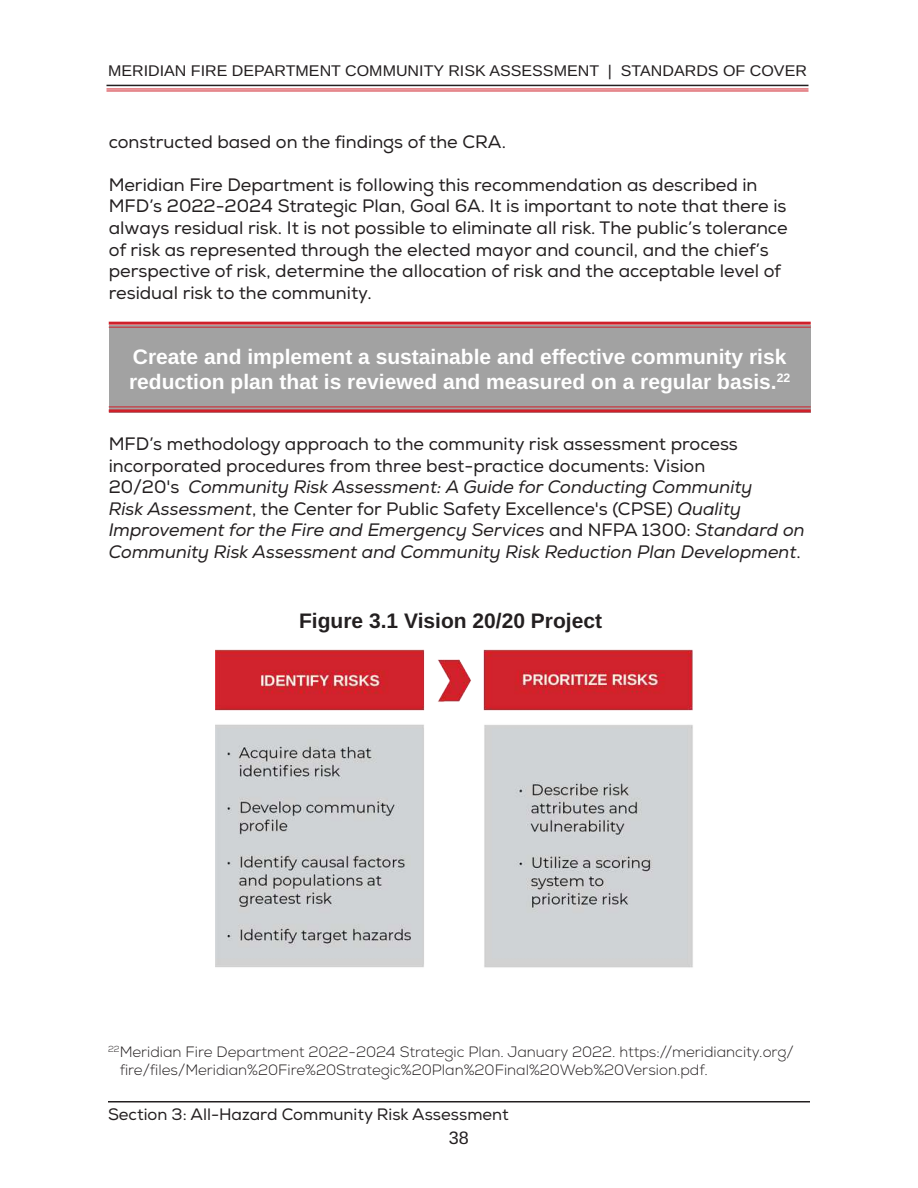
<style>
.page{position:relative;width:918px;height:1188px;background:#fff}
.page>*{position:absolute;margin:0;border:0;box-sizing:border-box;transform-origin:0 0}
.t1{font:700 21px/25.2px "Arimo";color:#fff}
.t2{font:700 21px "Arimo";color:#231f20}
.t3{font:18px/21.6px "Nexa";color:#231f20}
.t4{font:italic 18px/21.6px "Nexa";color:#231f20}
.t5{font:18px "Arimo";color:#231f20}
.t6{font:16.5px "Nexa";color:#231f20}
.t7{font:15.45px "Arimo";color:#231f20;scale:1.04 1}
.t8{font:300 15px/18px "Nexa";color:#231f20}
.s1{font-style:normal}
</style>
<div class="page">
<hr style="left:108px;top:1101px;width:702px;height:2px;background:#231f20">
<hr style="left:106px;top:85px;width:702px;height:1px;background:#231f20">
<hr style="left:106px;top:88px;width:702px;height:1px;background:#cf202a">
<hr style="left:106px;top:90px;width:702px;height:1px;background:#cf202a">
<div style="left:109px;top:325px;width:702px;height:87px;background:#a2a2a2"></div>
<hr style="left:109px;top:322px;width:702px;height:3px;background:#cf202a">
<hr style="left:109px;top:327px;width:702px;height:1px;background:#cf202a">
<hr style="left:109px;top:406px;width:702px;height:1px;background:#cf202a">
<hr style="left:109px;top:409px;width:702px;height:3px;background:#cf202a">
<img style="left:215px;top:649px;width:478px;height:319px">
<p class="t7" style="left:108px;top:59px;width:674px">MERIDIAN FIRE DEPARTMENT COMMUNITY RISK ASSESSMENT | STANDARDS OF COVER</p>
<p class="t3" style="left:109px;top:131px;width:399px">constructed based on the findings of the CRA.</p>
<p class="t3" style="left:109px;top:174px;width:680px">Meridian Fire Department is following this recommendation as described in MFD’s 2022-2024 Strategic Plan, Goal 6A. It is important to note that there is always residual risk. It is not possible to eliminate all risk. The public’s tolerance of risk as represented through the elected mayor and council, and the chief’s perspective of risk, determine the allocation of risk and the acceptable level of residual risk to the community.</p>
<p class="t1" style="left:129px;top:345px;width:663px">Create and implement a sustainable and effective community risk reduction plan that is reviewed and measured on a regular basis.<sup>22</sup></p>
<p class="t4" style="left:109px;top:433px;width:698px"><span class="s1">MFD’s methodology approach to the community risk assessment process incorporated procedures from three best-practice documents: Vision<br>20/20's</span> Community Risk Assessment: A Guide for Conducting Community<br>Risk Assessment<span class="s1">, the Center for Public Safety Excellence's (CPSE)</span> Quality Improvement for the Fire and Emergency Services <span class="s1">and NFPA 1300:</span> Standard on Community Risk Assessment and Community Risk Reduction Plan Development<span class="s1">.</span></p>
<p class="t2" style="left:299px;top:606px;width:305px">Figure 3.1 Vision 20/20 Project</p>
<p class="t8" style="left:120px;top:1043px;width:675px;text-indent:-12px"><sup>22</sup>Meridian Fire Department 2022-2024 Strategic Plan. January 2022. https://meridiancity.org/ fire/files/Meridian%20Fire%20Strategic%20Plan%20Final%20Web%20Version.pdf.</p>
<p class="t6" style="left:108px;top:1105px;width:402px">Section 3: All-Hazard Community Risk Assessment</p>
<p class="t5" style="left:449px;top:1125px;width:22px">38</p>
</div>
